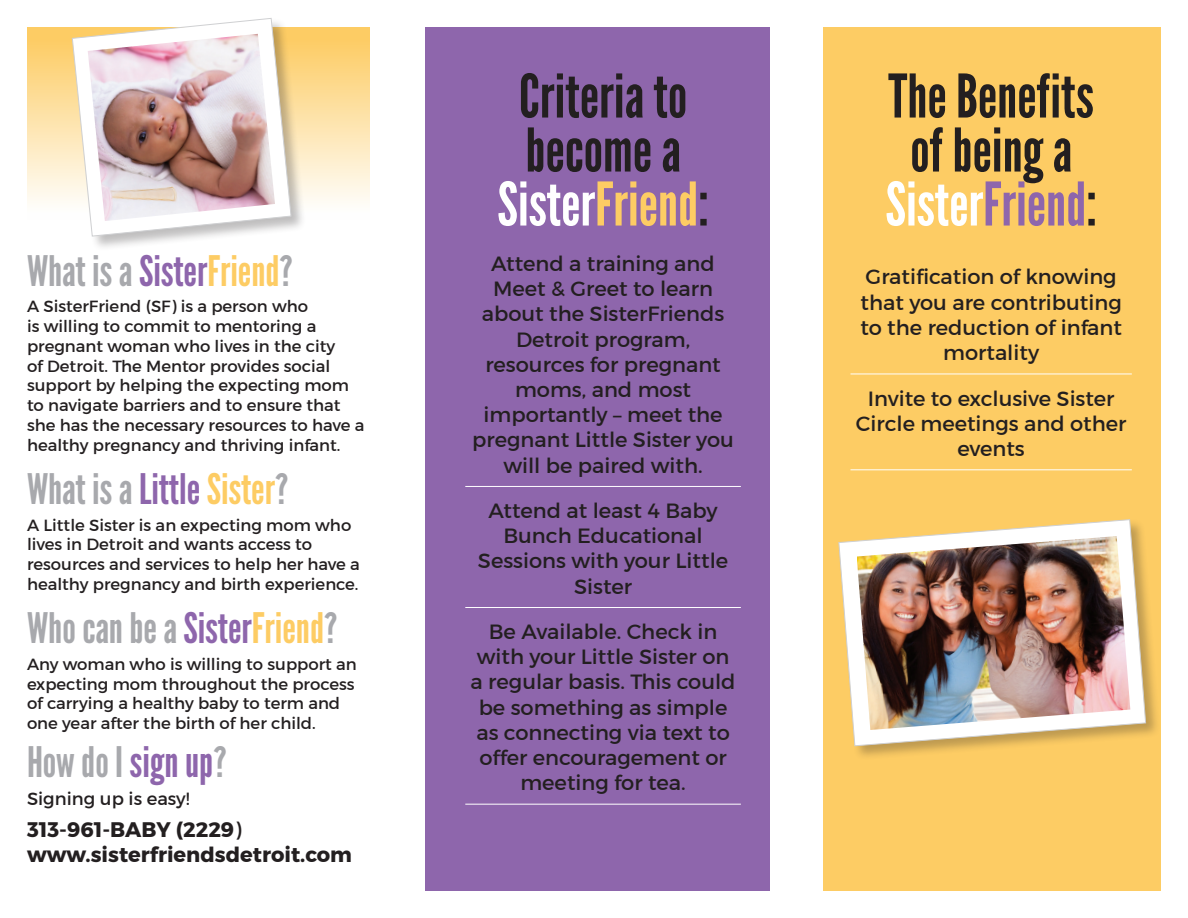
<style>
.page{position:relative;width:1188px;height:918px;background:#fff}
.page>*{position:absolute;margin:0;border:0;box-sizing:border-box;transform-origin:0 0}
.t1{font:60px/54px "League Gothic";color:#231f20;text-align:center}
.t2{font:42px "League Gothic";color:#a8a9ad}
.t3{font:21px/25.2px "Montserrat";color:#231f20;text-align:center}
.t4{font:700 21px "Montserrat";color:#231f20}
.t5{font:18px "Montserrat";color:#231f20}
.t6{font:16.5px/19.8px "Montserrat";color:#231f20}
.s1{color:#8e66ac}
.s2{color:#fdcc64}
.s3{font-weight:400}
.s4{color:#fff}
</style>
<div class="page">
<div style="left:824px;top:27px;width:337px;height:864px;background:#fdcc64"></div>
<div style="left:425px;top:27px;width:345px;height:864px;background:#8e66ac"></div>
<hr style="left:465px;top:486px;width:276px;height:1px;background:#fff">
<hr style="left:465px;top:607px;width:276px;height:1px;background:#fff">
<hr style="left:465px;top:804px;width:276px;height:1px;background:#fff">
<div style="left:27px;top:27px;width:342px;height:192px;background:linear-gradient(to bottom,#fdc95b,#feffff)"></div>
<div style="left:72px;top:18px;width:234px;height:233px;background:#231f20;opacity:.29"></div>
<img style="left:72px;top:18px;width:219px;height:219px">
<hr style="left:850px;top:374px;width:282px;height:1px;background:#fff">
<hr style="left:850px;top:469px;width:282px;height:1px;background:#fff">
<div style="left:838px;top:519px;width:323px;height:242px;background:#231f20;opacity:.29"></div>
<img style="left:838px;top:519px;width:308px;height:227px">
<p class="t2" style="left:27px;top:246px;width:267px">What is a <span class="s1">Sister</span><span class="s2">Friend</span>?</p>
<p class="t6" style="left:27px;top:296px;width:339px">A SisterFriend (SF) is a person who<br>is willing to commit to mentoring a pregnant woman who lives in the city<br>of Detroit. The Mentor provides social support by helping the expecting mom to navigate barriers and to ensure that she has the necessary resources to have a healthy pregnancy and thriving infant.</p>
<p class="t2" style="left:27px;top:464px;width:263px">What is a <span class="s1">Little</span> <span class="s2">Sister</span>?</p>
<p class="t6" style="left:27px;top:515px;width:334px">A Little Sister is an expecting mom who lives in Detroit and wants access to resources and services to help her have a healthy pregnancy and birth experience.</p>
<p class="t2" style="left:27px;top:603px;width:312px">Who can be a <span class="s1">Sister</span><span class="s2">Friend</span>?</p>
<p class="t6" style="left:27px;top:654px;width:331px">Any woman who is willing to support an expecting mom throughout the process of carrying a healthy baby to term and one year after the birth of her child.</p>
<p class="t2" style="left:27px;top:737px;width:201px">How do I <span class="s1">sign up</span>?</p>
<p class="t5" style="left:27px;top:787px;width:164px">Signing up is easy!</p>
<p class="t4" style="left:27px;top:816px;width:216px">313-961-BABY (2229<span class="s3">)</span></p>
<p class="t4" style="left:27px;top:842px;width:327px">www.sisterfriendsdetroit.com</p>
<p class="t1" style="left:497px;top:69px;width:213px">Criteria to become a<br><span class="s4">Sister</span><span class="s2">Friend</span>:</p>
<p class="t3" style="left:472px;top:251px;width:263px">Attend a training and<br>Meet &amp; Greet to learn about the SisterFriends<br>Detroit program, resources for pregnant moms, and most importantly – meet the pregnant Little Sister you will be paired with.</p>
<p class="t3" style="left:478px;top:498px;width:252px">Attend at least 4 Baby<br>Bunch Educational<br>Sessions with your Little<br>Sister</p>
<p class="t3" style="left:471px;top:619px;width:267px">Be Available. Check in with your Little Sister on a regular basis. This could be something as simple as connecting via text to offer encouragement or meeting for tea.</p>
<p class="t1" style="left:885px;top:69px;width:213px">The Benefits of being a<br><span class="s4">Sister</span><span class="s1">Friend</span>:</p>
<p class="t3" style="left:860px;top:264px;width:263px">Gratification of knowing that you are contributing to the reduction of infant mortality</p>
<p class="t3" style="left:856px;top:385px;width:272px">Invite to exclusive Sister<br>Circle meetings and other events</p>
</div>
